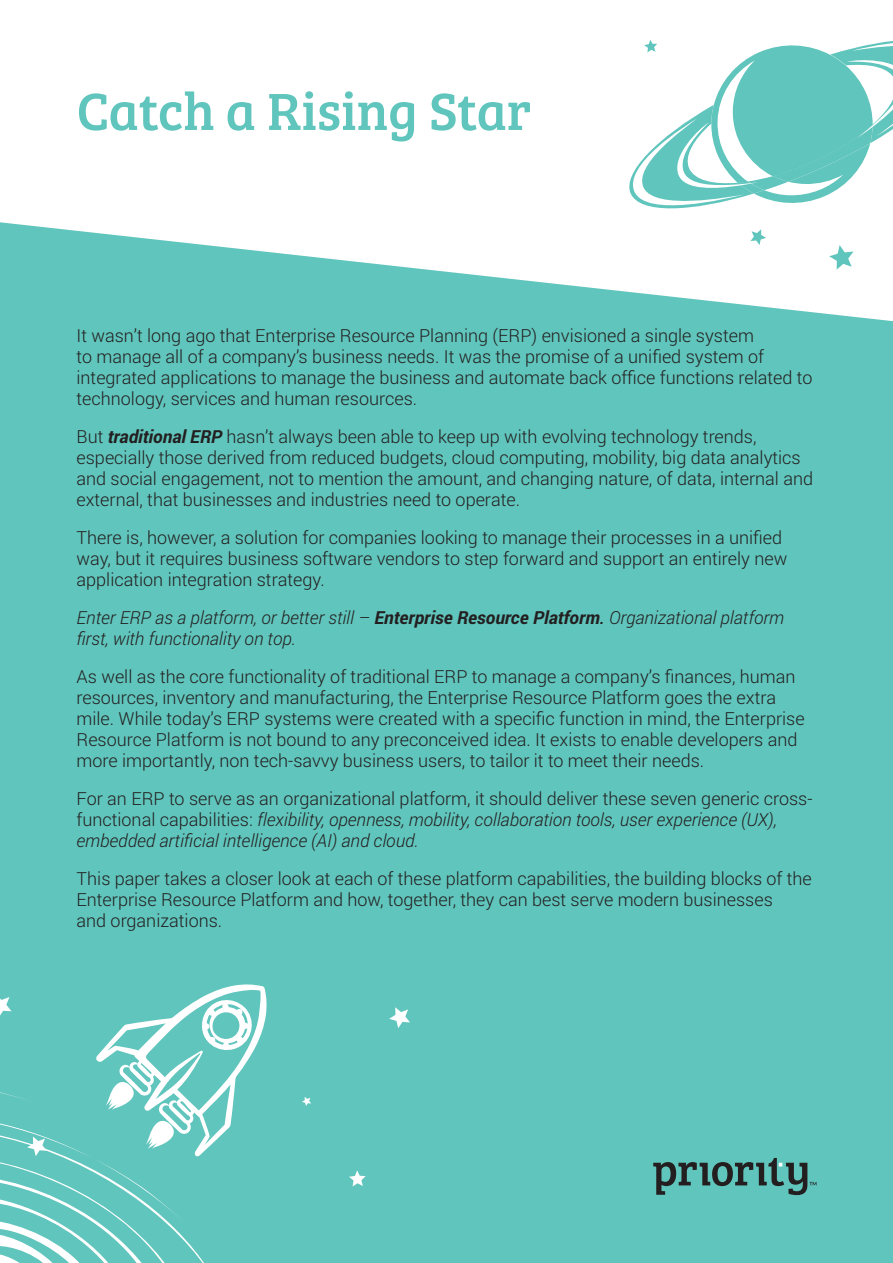
<style>
.page{position:relative;width:893px;height:1263px;background:#fff}
.page>*{position:absolute;margin:0;border:0;box-sizing:border-box;transform-origin:0 0}
.t1{font:54px "Bree Serif";color:#60c5bc}
.t2{font:300 18px/21px "Roboto";color:#231f20}
.t3{font:italic 300 18px/21px "Roboto";color:#231f20}
.s1{font-weight:700;font-style:italic}
.s2{font-weight:700}
.s3{font-weight:500}
.s4{font-style:normal}
</style>
<div class="page">
<div style="left:0;top:222px;width:893px;height:1041px;background:#60c5bc"></div>
<svg style="left:0;top:984px;width:267px;height:279px;background:#76cdc5"></svg>
<svg style="left:389px;top:1007px;width:21px;height:21px"></svg>
<svg style="left:302px;top:1097px;width:9px;height:9px"></svg>
<svg style="left:829px;top:245px;width:24px;height:25px"></svg>
<svg style="left:349px;top:1170px;width:17px;height:16px"></svg>
<svg style="left:750px;top:229px;width:16px;height:16px"></svg>
<svg style="left:629px;top:40px;width:264px;height:169px"></svg>
<svg style="left:653px;top:1158px;width:163px;height:37px;background:#4c8f8a"></svg>
<h1 class="t1" style="left:77px;top:71px;width:456px">Catch a Rising Star</h1>
<p class="t2" style="left:77px;top:324px;width:737px">It wasn t’ long ago that Enterprise Resource Planning (ERP) envisioned a single system<br>to manage all of a companys’ business needs It. was the promise of a unified system of integrated applications to manage the business and automate back office functions related to technology, services and human resources.</p>
<p class="t2" style="left:77px;top:426px;width:738px">But <span class="s1">traditional ERP</span> hasn t’ always been able to keep up with evolving technology trends, especially those derived from reduced budgets, cloud computing, mobility, big data analytics and social engagement, not to mention the amount, and changing nature, of data, internal and external, that businesses and industries need to operate.</p>
<p class="t2" style="left:77px;top:527px;width:712px">There is, however a, solution for companies looking to manage their processes in a unified way, but it requires business software vendors to step forward and support an entirely new application integration strategy.</p>
<p class="t3" style="left:77px;top:607px;width:709px">Enter ERP as a platform, or better still – <span class="s2">Enterprise Resource Platform</span><span class="s3">.</span> Organizational platform first, with functionality on top.</p>
<p class="t2" style="left:77px;top:666px;width:730px">As well as the core functionality of traditional ERP to manage a companys’ finances, human resources, inventory and manufacturing, the Enterprise Resource Platform goes the extra mile. While todays’ ERP systems were created with a specific function in mind, the Enterprise Resource Platform is not bound to any preconceived idea It. exists to enable developers and more importantly, non tech-savvy business users to, tailor toit meet their needs.</p>
<p class="t2" style="left:77px;top:788px;width:738px">For an ERP to serve as an organizational platform it, should deliver these seven generic cross-</p>
<p class="t3" style="left:77px;top:830px;width:344px">embedded artificial intelligence (AI) and cloud.</p>
<p class="t2" style="left:77px;top:868px;width:737px">This paper takes a closer look at each of these platform capabilities, the building blocks of the<br>Enterprise Resource Platform and how, together, they can best serve modern businesses<br>and organizations.</p>
<p class="t3" style="left:77px;top:809px;width:702px"><span class="s4">functional capabilities:</span> flexibility, openness, mobility, collaboration tools, user experience (UX ,(</p>
</div>
